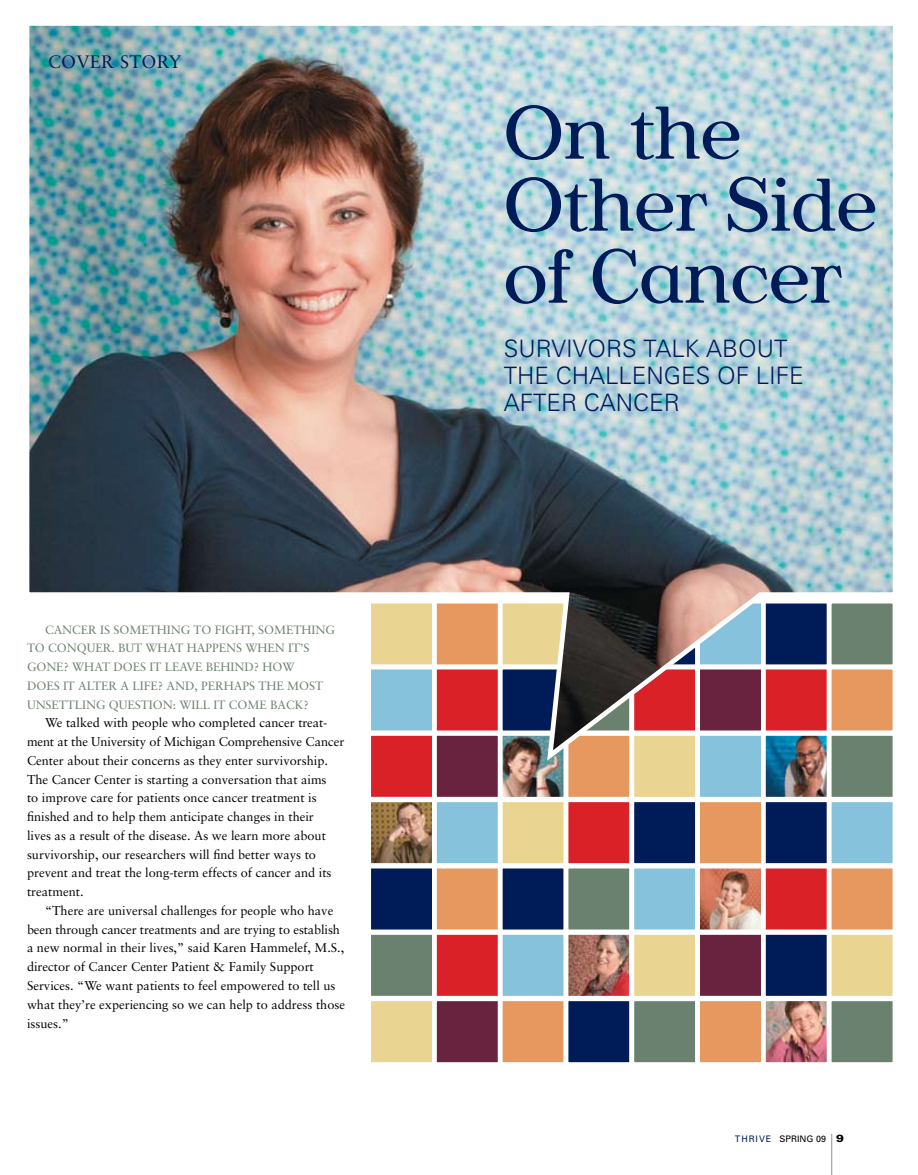
<style>
.page{position:relative;width:918px;height:1175px;background:#fff}
.page>*{position:absolute;margin:0;border:0;box-sizing:border-box;transform-origin:0 0}
.t1{font:300 78px/72px "Appleyard";color:#001c58}
.t2{font:300 24px/27px "Univers";color:#001c58}
.t3{font:18px "Sabon";letter-spacing:.015em;color:#001c58}
.t4{font:12.75px "Sabon";color:#000}
.t5{font:12px/18.8px "Sabon";color:#6b816f}
.t6{font:9px "Univers";letter-spacing:.05em;color:#000}
.s1{color:#001c58}
.s2{font-weight:900;font-size:10.5px}
</style>
<div class="page">
<hr style="left:831px;top:1134px;width:1px;height:40px;background:#bcbdc0">
<div style="left:366px;top:731px;width:71px;height:70px;background:#da2128;border:5px solid #fff"></div>
<div style="left:432px;top:731px;width:71px;height:70px;background:#6a233e;border:5px solid #fff"></div>
<img style="left:504px;top:766px;width:58px;height:29px">
<div style="left:498px;top:731px;width:70px;height:70px;border:5px solid #fff"></div>
<div style="left:564px;top:731px;width:70px;height:70px;background:#e6985e;border:5px solid #fff"></div>
<div style="left:629px;top:731px;width:71px;height:70px;background:#e9d492;border:5px solid #fff"></div>
<div style="left:698px;top:733px;width:65px;height:66px;background:#87c2dc"></div>
<div style="left:695px;top:731px;width:71px;height:70px;border:5px solid #fff"></div>
<img style="left:767px;top:766px;width:59px;height:29px">
<div style="left:761px;top:731px;width:71px;height:70px;border:5px solid #fff"></div>
<div style="left:827px;top:731px;width:70px;height:70px;background:#6b816f;border:5px solid #fff"></div>
<img style="left:372px;top:803px;width:59px;height:59px">
<div style="left:366px;top:797px;width:71px;height:71px;border:5px solid #fff"></div>
<div style="left:432px;top:797px;width:71px;height:71px;background:#87c2dc;border:5px solid #fff"></div>
<div style="left:498px;top:797px;width:70px;height:71px;background:#e9d492;border:5px solid #fff"></div>
<div style="left:564px;top:797px;width:70px;height:71px;background:#da2128;border:5px solid #fff"></div>
<div style="left:629px;top:797px;width:71px;height:71px;background:#001c58;border:5px solid #fff"></div>
<div style="left:695px;top:797px;width:71px;height:71px;background:#e6985e;border:5px solid #fff"></div>
<div style="left:761px;top:797px;width:71px;height:71px;background:#001c58;border:5px solid #fff"></div>
<div style="left:827px;top:797px;width:70px;height:71px;background:#87c2dc;border:5px solid #fff"></div>
<div style="left:366px;top:863px;width:71px;height:71px;background:#001c58;border:5px solid #fff"></div>
<div style="left:432px;top:863px;width:71px;height:71px;background:#e6985e;border:5px solid #fff"></div>
<div style="left:498px;top:863px;width:70px;height:71px;background:#001c58;border:5px solid #fff"></div>
<div style="left:564px;top:863px;width:70px;height:71px;background:#6b816f;border:5px solid #fff"></div>
<div style="left:629px;top:863px;width:71px;height:71px;background:#87c2dc;border:5px solid #fff"></div>
<img style="left:701px;top:869px;width:59px;height:59px">
<div style="left:695px;top:863px;width:71px;height:71px;border:5px solid #fff"></div>
<div style="left:761px;top:863px;width:71px;height:71px;background:#da2128;border:5px solid #fff"></div>
<div style="left:827px;top:863px;width:70px;height:71px;background:#e6985e;border:5px solid #fff"></div>
<div style="left:366px;top:930px;width:71px;height:70px;background:#6b816f;border:5px solid #fff"></div>
<div style="left:432px;top:930px;width:71px;height:70px;background:#da2128;border:5px solid #fff"></div>
<div style="left:498px;top:930px;width:70px;height:70px;background:#87c2dc;border:5px solid #fff"></div>
<img style="left:570px;top:936px;width:58px;height:58px">
<div style="left:564px;top:930px;width:70px;height:70px;border:5px solid #fff"></div>
<div style="left:629px;top:930px;width:71px;height:70px;background:#e9d492;border:5px solid #fff"></div>
<div style="left:695px;top:930px;width:71px;height:70px;background:#6a233e;border:5px solid #fff"></div>
<div style="left:761px;top:930px;width:71px;height:70px;background:#001c58;border:5px solid #fff"></div>
<div style="left:827px;top:930px;width:70px;height:70px;background:#e9d492;border:5px solid #fff"></div>
<div style="left:366px;top:996px;width:71px;height:71px;background:#e9d492;border:5px solid #fff"></div>
<div style="left:432px;top:996px;width:71px;height:71px;background:#6a233e;border:5px solid #fff"></div>
<div style="left:498px;top:996px;width:70px;height:71px;background:#e6985e;border:5px solid #fff"></div>
<div style="left:564px;top:996px;width:70px;height:71px;background:#001c58;border:5px solid #fff"></div>
<div style="left:629px;top:996px;width:71px;height:71px;background:#6b816f;border:5px solid #fff"></div>
<div style="left:695px;top:996px;width:71px;height:71px;background:#e6985e;border:5px solid #fff"></div>
<img style="left:767px;top:1002px;width:59px;height:59px">
<div style="left:761px;top:996px;width:71px;height:71px;border:5px solid #fff"></div>
<div style="left:827px;top:996px;width:70px;height:71px;background:#6b816f;border:5px solid #fff"></div>
<img style="left:29px;top:25px;width:868px;height:741px">
<p class="t3" style="left:48px;top:51px;width:135px">c over story</p>
<p class="t5" style="left:27px;top:620px;width:306px;text-indent:18px">Cancer is something to fight, something to c onquer . But what happens when it’s gone? What does it leave behind? How<br>does it alter a life? And, perhaps the most unsettling question: Will</p>
<p class="t5" style="left:214px;top:695px;width:74px">it c ome back</p>
<p class="t5" style="left:304px;top:695px;width:7px">?</p>
<p class="t4" style="left:45px;top:715px;width:284px">We talked with people who completed cancer treat-</p>
<p class="t4" style="left:27px;top:734px;width:319px">ment at the University of Michigan Comprehensive Cancer</p>
<p class="t4" style="left:27px;top:752px;width:303px">Center about their concerns as they enter survivorship.</p>
<p class="t4" style="left:27px;top:771px;width:301px">The Cancer Center is starting a conversation that aims</p>
<p class="t4" style="left:27px;top:790px;width:291px">to improve care for patients once cancer treatment is</p>
<p class="t4" style="left:27px;top:809px;width:288px">finished and to help them anticipate changes in their</p>
<p class="t4" style="left:27px;top:827px;width:300px">lives as a result of the disease. As we learn more about</p>
<p class="t4" style="left:27px;top:846px;width:291px">survivorship, our researchers will find better ways to</p>
<p class="t4" style="left:27px;top:865px;width:306px">prevent and treat the long-term effects of cancer and its</p>
<p class="t4" style="left:27px;top:884px;width:58px">treatment.</p>
<p class="t4" style="left:45px;top:903px;width:290px">“There are universal challenges for people who have</p>
<p class="t4" style="left:27px;top:921px;width:314px">been through cancer treatments and are trying to establish</p>
<p class="t4" style="left:27px;top:940px;width:319px">a new normal in their lives,” said Karen Hammelef, M.S.,</p>
<p class="t4" style="left:27px;top:959px;width:288px">director of Cancer Center Patient &amp; Family Support</p>
<p class="t4" style="left:27px;top:978px;width:310px">Services. “We want patients to feel empowered to tell us</p>
<p class="t4" style="left:27px;top:996px;width:320px">what they’re experiencing so we can help to address those</p>
<p class="t4" style="left:27px;top:1015px;width:43px">issues.”</p>
<p class="t1" style="left:504px;top:97px;width:375px">On the<br>Other Side of Cancer</p>
<p class="t2" style="left:504px;top:334px;width:302px">SU RVIVORS TALK ABOUT<br>THE CHALLENGES OF LIFE<br>AFTER CANCER</p>
<p class="t6" style="left:735px;top:1133px;width:110px"><span class="s1">THRIVE</span> SPRING 09 <span class="s2">9</span></p>
</div>
